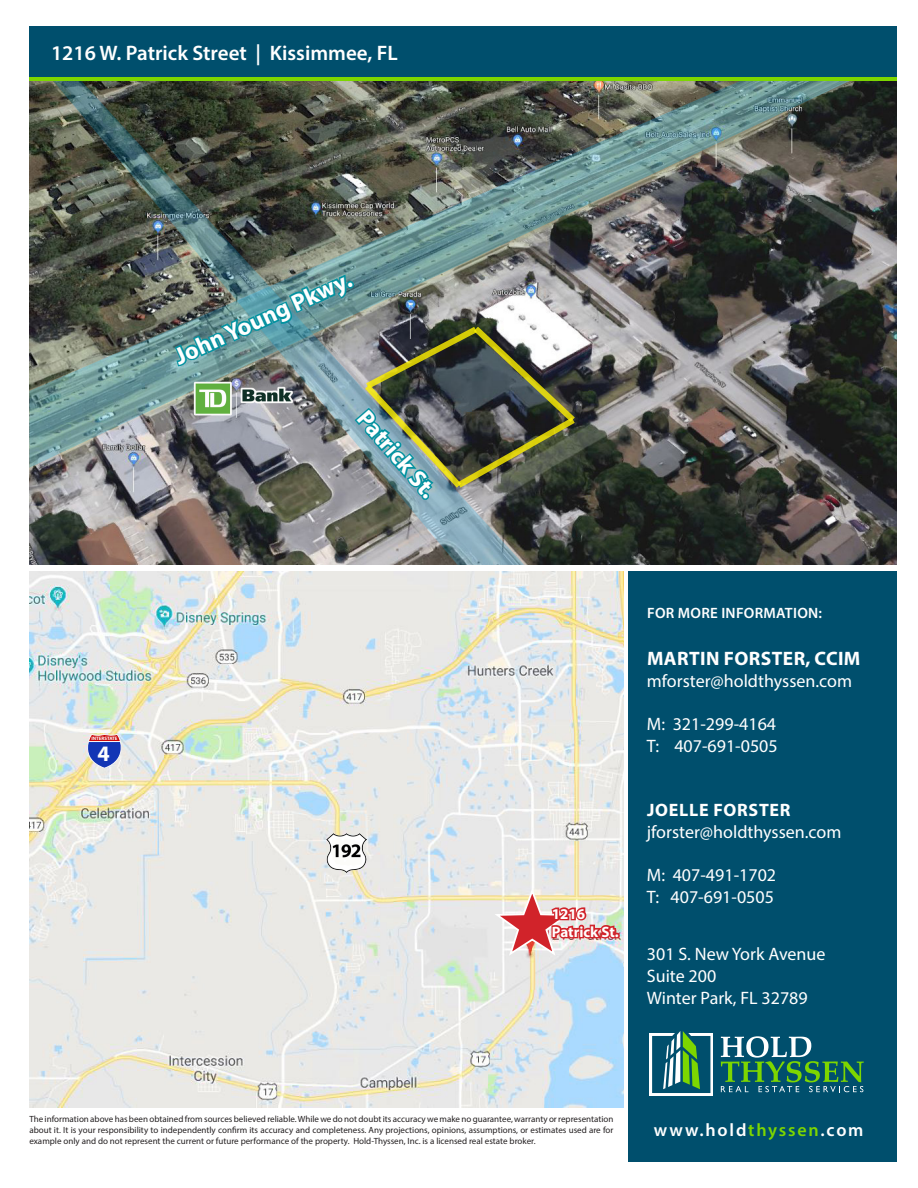
<style>
.page{position:relative;width:918px;height:1188px;background:#fff}
.page>*{position:absolute;margin:0;border:0;box-sizing:border-box;transform-origin:0 0}
.t1{font:700 24px "Myriad Pro";color:#fff}
.t2{font:700 22.2px "Myriad Pro";color:#fcfcfc}
.t3{font:600 21px "Myriad Pro";color:#fff}
.t4{font:700 19.5px "Myriad Pro";letter-spacing:.02em;color:#fff}
.t5{font:18px "Myriad Pro";color:#fff}
.t6{font:600 18px "Myriad Pro";letter-spacing:.1em;color:#fff}
.t7{font:700 18px "Myriad Pro";letter-spacing:.04em;color:#fff}
.t8{font:600 15px "Myriad Pro";letter-spacing:.02em;color:#fff}
.t9{font:700 15px "Myriad Pro";color:#fff}
.t10{font:9px/10.8px "Myriad Pro";color:#231f20;text-align:justify}
.t11{font:700 4.95px "Myriad Pro";color:#fcfcfc}
.s1{color:#7dd600}
</style>
<div class="page">
<img style="left:29px;top:571px;width:594px;height:536px">
<div style="left:628px;top:571px;width:268px;height:591px;background:#004f6d"></div>
<div style="left:649px;top:1033px;width:64px;height:63px;background:linear-gradient(to right,#f8fafa,#f8fafa)"></div>
<svg style="left:652px;top:1031px;width:58px;height:62px"></svg>
<svg style="left:721px;top:1036px;width:143px;height:56px"></svg>
<div style="left:29px;top:26px;width:867px;height:55px;background:#004f6d"></div>
<img style="left:29px;top:81px;width:867px;height:484px">
<hr style="left:29px;top:77px;width:867px;height:4px;background:#7dd600">
<img style="left:29px;top:81px;width:821px;height:387px">
<svg style="left:78px;top:734px;width:52px;height:34px;background:#938fbb"></svg>
<hr style="left:88px;top:741px;width:32px;height:1px;background:#f9f7f7">
<img style="left:326px;top:833px;width:41px;height:40px">
<img style="left:53px;top:81px;width:471px;height:484px">
<img style="left:173px;top:237px;width:403px;height:290px">
<svg style="left:492px;top:889px;width:128px;height:151px;background:#d6ccd1"></svg>
<p class="t3" style="left:51px;top:39px;width:348px">1216 W. Patrick Street | Kissimmee, FL</p>
<p class="t1" style="left:169px;top:342px;width:193px;rotate:-24deg">John Young Pkwy.</p>
<p class="t11" style="left:91px;top:735px;width:27px">INTERSTATE</p>
<p class="t2" style="left:98px;top:739px;width:14px">4</p>
<p class="t1" style="left:374px;top:403px;width:108px;rotate:49deg">Patrick St.</p>
<p class="t9" style="left:552px;top:904px;width:35px">1216</p>
<p class="t9" style="left:552px;top:922px;width:68px">Patrick St.</p>
<p class="t8" style="left:647px;top:604px;width:176px">FOR MORE INFORMATION:</p>
<p class="t4" style="left:647px;top:646px;width:215px">MARTIN FORSTER, CCIM</p>
<p class="t5" style="left:647px;top:670px;width:207px">mforster@holdthyssen.com</p>
<p class="t5" style="left:647px;top:713px;width:131px">M: 321-299-4164</p>
<p class="t5" style="left:647px;top:734px;width:132px">T: 407-691-0505</p>
<p class="t7" style="left:647px;top:799px;width:145px">JOELLE FORSTER</p>
<p class="t5" style="left:647px;top:821px;width:196px">jforster@holdthyssen.com</p>
<p class="t5" style="left:647px;top:864px;width:131px">M: 407-491-1702</p>
<p class="t5" style="left:647px;top:886px;width:129px">T: 407-691-0505</p>
<p class="t5" style="left:647px;top:943px;width:180px">301 S. New York Avenue</p>
<p class="t5" style="left:647px;top:965px;width:71px">Suite 200</p>
<p class="t5" style="left:647px;top:986px;width:162px">Winter Park, FL 32789</p>
<p class="t10" style="left:29px;top:1113px;width:586px">The information above has been obtained from sources believed reliable. While we do not doubt its accuracy we make no guarantee, warranty or representation about it. It is your responsibility to independently confirm its accuracy and completeness. Any projections, opinions, assumptions, or estimates used are for example only and do not represent the current or future performance of the property. Hold-Thyssen, Inc. is a licensed real estate broker.</p>
<p class="t6" style="left:654px;top:1118px;width:211px">www.hold<span class="s1">thyssen</span>.com</p>
</div>
